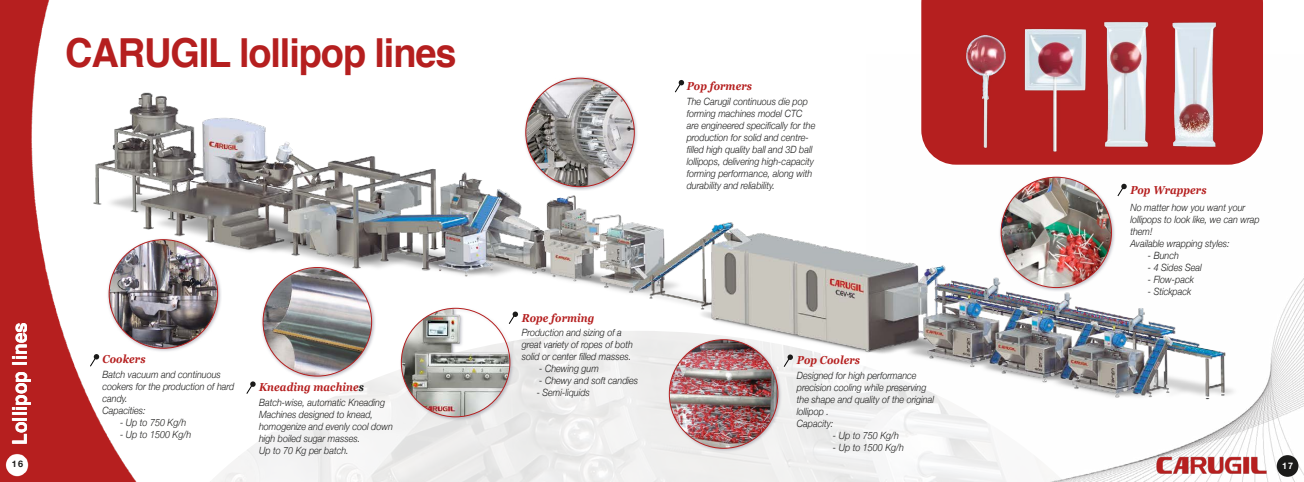
<style>
.page{position:relative;width:1304px;height:482px;background:#fff}
.page>*{position:absolute;margin:0;border:0;box-sizing:border-box;transform-origin:0 0}
.t1{font:700 40px "Helvetica";letter-spacing:-.03em;color:#b51f1f;scale:.95 1}
.t2{font:700 20px "Helvetica";color:#fff;scale:.95 1}
.t3{font:italic 700 11.5px "Georgia";letter-spacing:.01em;color:#b51f1f;scale:.87 1}
.t4{font:italic 300 10px/12px "Helvetica Neue";color:#1b1b1a;scale:.9 1}
.t5{font:700 9px "Helvetica Neue";color:#1b1b1a}
.t6{font:700 9px "Helvetica Neue";color:#fff}
.s1{color:#1b1b1a}
</style>
<div class="page">
<img style="left:1066px;top:278px;width:238px;height:204px">
<img style="left:0;top:0;width:137px;height:482px">
<div style="left:1277px;top:455px;width:21px;height:22px;background:#1b1b1a;border-radius:50%"></div>
<img style="left:1154px;top:455px;width:115px;height:22px">
<svg style="left:1256px;top:0;width:7px;height:151px"></svg>
<img style="left:65px;top:81px;width:1191px;height:368px">
<svg style="left:89px;top:354px;width:10px;height:14px"></svg>
<svg style="left:245px;top:381px;width:11px;height:14px"></svg>
<svg style="left:514px;top:311px;width:4px;height:14px"></svg>
<svg style="left:674px;top:80px;width:10px;height:14px"></svg>
<svg style="left:783px;top:354px;width:10px;height:14px"></svg>
<svg style="left:1116px;top:184px;width:11px;height:13px"></svg>
<div style="left:107px;top:237px;width:115px;height:115px;background:#9293a1;opacity:.6"></div>
<img style="left:109px;top:240px;width:109px;height:108px;border-radius:54px">
<div style="left:261px;top:265px;width:115px;height:115px;background:#9293a1;opacity:.6"></div>
<img style="left:263px;top:267px;width:109px;height:109px;border-radius:54px">
<div style="left:523px;top:76px;width:116px;height:115px;background:#9293a1;opacity:.6"></div>
<img style="left:526px;top:78px;width:108px;height:109px;border-radius:54px">
<div style="left:667px;top:337px;width:115px;height:115px;background:#9293a1;opacity:.6"></div>
<img style="left:669px;top:340px;width:109px;height:108px;border-radius:54px">
<div style="left:999px;top:175px;width:117px;height:117px;background:#9293a1;opacity:.6"></div>
<img style="left:1001px;top:177px;width:110px;height:111px;border-radius:55px">
<div style="left:399px;top:306px;width:115px;height:115px;background:#9293a1;opacity:.6"></div>
<img style="left:401px;top:308px;width:109px;height:109px;border-radius:54px">
<img style="left:893px;top:0;width:363px;height:177px">
<p class="t1" style="left:65px;top:21px;width:413px">CARUGIL lollipop lines</p>
<p class="t2" style="left:4px;top:445px;width:130px;rotate:-90deg">Lollipop lines</p>
<p class="t3" style="left:103px;top:350px;width:51px">Cookers</p>
<p class="t4" style="left:103px;top:368px;width:148px">Batch vacuum and continuous cookers for the production of hard candy.</p>
<p class="t4" style="left:103px;top:404px;width:49px">Capacities:</p>
<p class="t4" style="left:120px;top:416px;width:75px">- Up to 750 Kg/h</p>
<p class="t4" style="left:120px;top:428px;width:81px">- Up to 1500 Kg/h</p>
<p class="t3" style="left:259px;top:379px;width:122px">Kneading machine<span class="s1">s</span></p>
<p class="t4" style="left:259px;top:396px;width:150px">Batch-wise, automatic Kneading<br>Machines designed to knead, homogenize and evenly cool down high boiled sugar masses.</p>
<p class="t4" style="left:259px;top:444px;width:101px">Up to 70 Kg per batch.</p>
<p class="t3" style="left:687px;top:77px;width:76px">Pop formers</p>
<p class="t4" style="left:687px;top:94px;width:144px">The Carugil continuous die pop forming machines model CTC are engineered specifically for the production for solid and centre-</p>
<p class="t4" style="left:687px;top:142px;width:143px">filled high quality ball and 3D ball lollipops, delivering high-capacity forming performance, along with durability and reliability.</p>
<p class="t3" style="left:522px;top:309px;width:85px">Rope forming</p>
<p class="t4" style="left:522px;top:326px;width:125px">Production and sizing of a great variety of ropes of both solid or center filled masses.</p>
<p class="t4" style="left:539px;top:362px;width:68px">- Chewing gum</p>
<p class="t4" style="left:539px;top:374px;width:112px">- Chewy and soft candies</p>
<p class="t4" style="left:537px;top:386px;width:61px">- Semi-liquids</p>
<p class="t3" style="left:797px;top:352px;width:74px">Pop Coolers</p>
<p class="t4" style="left:797px;top:369px;width:154px">Designed for high performance precision cooling while preserving the shape and quality of the original lollipop .</p>
<p class="t4" style="left:797px;top:417px;width:42px">Capacity:</p>
<p class="t4" style="left:833px;top:429px;width:75px">- Up to 750 Kg/h</p>
<p class="t4" style="left:833px;top:441px;width:81px">- Up to 1500 Kg/h</p>
<p class="t3" style="left:1130px;top:181px;width:89px">Pop Wrappers</p>
<p class="t4" style="left:1130px;top:201px;width:145px">No matter how you want your lollipops to look like, we can wrap them!</p>
<p class="t4" style="left:1130px;top:237px;width:112px">Available wrapping styles:</p>
<p class="t4" style="left:1148px;top:249px;width:36px">- Bunch</p>
<p class="t4" style="left:1148px;top:261px;width:62px">- 4 Sides Seal</p>
<p class="t4" style="left:1148px;top:273px;width:53px">- Flow-pack</p>
<p class="t4" style="left:1148px;top:285px;width:50px">- Stickpack</p>
<p class="t5" style="left:12px;top:457px;width:13px">16</p>
<p class="t6" style="left:1282px;top:459px;width:13px">17</p>
</div>
